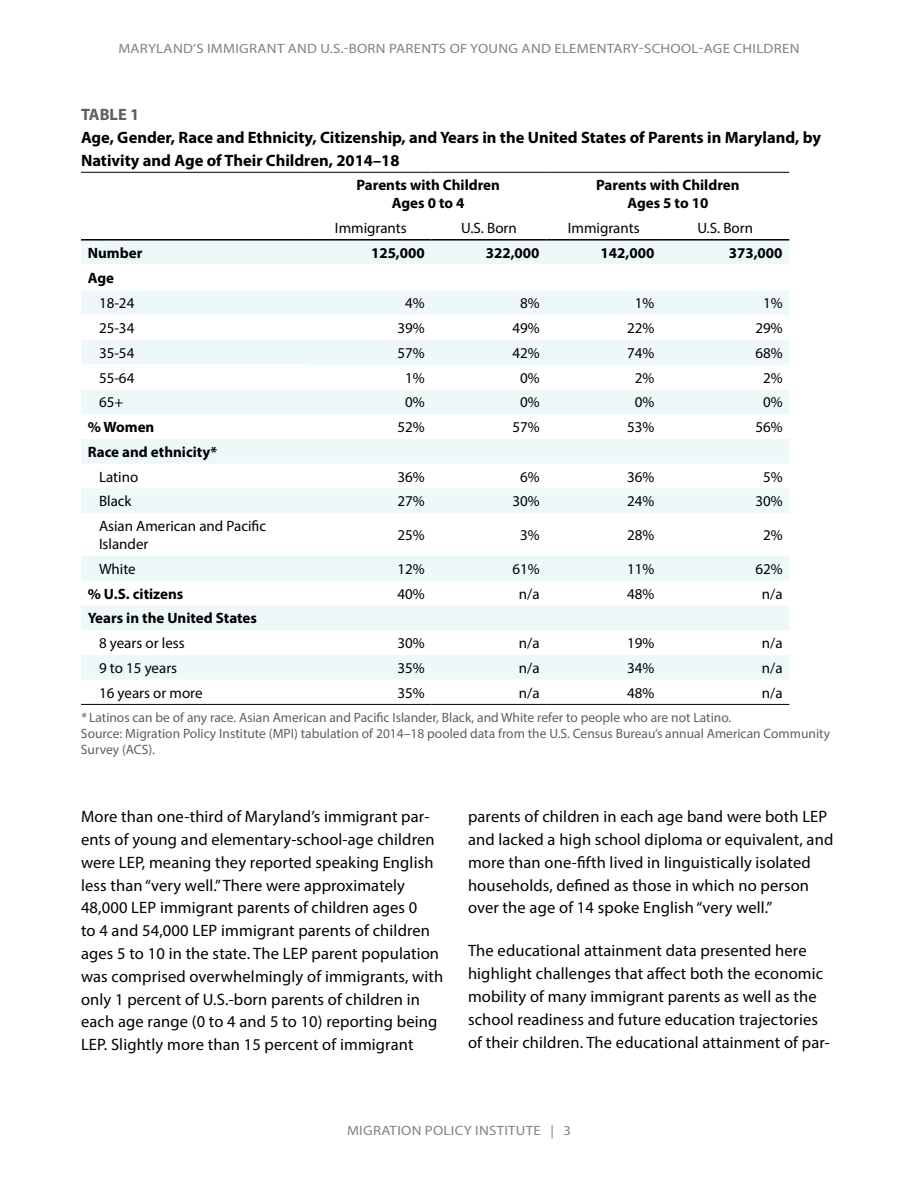
<style>
.page{position:relative;width:918px;height:1188px;background:#fff}
.page>*{position:absolute;margin:0;border:0;box-sizing:border-box;transform-origin:0 0}
.t1{font:16.5px/22.8px "Myriad Pro";letter-spacing:.01em;color:#000}
.t2{font:700 16.5px/22.8px "Myriad Pro";color:#000}
.t3{font:700 16.5px "Myriad Pro";color:#5f5f5f}
.t4{font:15px/18px "Myriad Pro";color:#000}
.t5{font:700 15px/18px "Myriad Pro";color:#000;text-align:center}
.t6{font:13.5px/16.2px "Myriad Pro";color:#5f5f5f}
.t7{font:13.5px "Myriad Pro";letter-spacing:.02em;color:#808285;scale:1.1 1}
.s1{font-style:italic}
</style>
<div class="page">
<div style="left:81px;top:241px;width:708px;height:74px;background:#eef8f8"></div>
<svg style="left:81px;top:265px;width:708px;height:25px"></svg>
<svg style="left:81px;top:340px;width:708px;height:364px"></svg>
<hr style="left:81px;top:172px;width:229px;height:1px;background:#000">
<hr style="left:310px;top:172px;width:122px;height:1px;background:#000">
<hr style="left:432px;top:172px;width:114px;height:1px;background:#000">
<hr style="left:546px;top:172px;width:115px;height:1px;background:#000">
<hr style="left:661px;top:172px;width:128px;height:1px;background:#000">
<hr style="left:310px;top:239px;width:122px;height:2px;background:#000">
<hr style="left:432px;top:239px;width:114px;height:2px;background:#000">
<hr style="left:546px;top:239px;width:115px;height:2px;background:#000">
<hr style="left:661px;top:239px;width:128px;height:2px;background:#000">
<hr style="left:81px;top:239px;width:229px;height:2px;background:#000">
<hr style="left:81px;top:704px;width:229px;height:1px;background:#000">
<hr style="left:310px;top:704px;width:122px;height:1px;background:#000">
<hr style="left:432px;top:704px;width:114px;height:1px;background:#000">
<hr style="left:546px;top:704px;width:115px;height:1px;background:#000">
<hr style="left:661px;top:704px;width:128px;height:1px;background:#000">
<p class="t7" style="left:119px;top:40px;width:621px">MARYLAND’S IMMIGRANT AND U.S.-BORN PARENTS OF YOUNG AND ELEMENTARY-SCHOOL-AGE CHILDREN</p>
<p class="t3" style="left:81px;top:104px;width:60px">TABLE 1</p>
<p class="t2" style="left:81px;top:126px;width:742px">Age, Gender, Race and Ethnicity, Citizenship, and Years in the United States of Parents in Maryland, by<br>Nativity and Age of Their Children, 2014–18</p>
<p class="t5" style="left:356px;top:176px;width:145px">Parents with Children<br>Ages 0 to 4</p>
<p class="t5" style="left:596px;top:176px;width:145px">Parents with Children<br>Ages 5 to 10</p>
<p class="t4" style="left:335px;top:219px;width:73px">Immigrants</p>
<p class="t4" style="left:461px;top:219px;width:57px">U.S. Born</p>
<p class="t4" style="left:568px;top:219px;width:73px">Immigrants</p>
<p class="t4" style="left:697px;top:219px;width:57px">U.S. Born</p>
<p class="t5" style="left:88px;top:243px;width:56px">Number</p>
<p class="t5" style="left:371px;top:243px;width:55px">125,000</p>
<p class="t5" style="left:486px;top:243px;width:55px">322,000</p>
<p class="t5" style="left:601px;top:243px;width:55px">142,000</p>
<p class="t5" style="left:729px;top:243px;width:55px">373,000</p>
<p class="t5" style="left:88px;top:269px;width:28px">Age</p>
<p class="t4" style="left:99px;top:294px;width:37px">18-24</p>
<p class="t4" style="left:405px;top:294px;width:21px">4%</p>
<p class="t4" style="left:520px;top:294px;width:21px">8%</p>
<p class="t4" style="left:635px;top:294px;width:21px">1%</p>
<p class="t4" style="left:763px;top:294px;width:21px">1%</p>
<p class="t4" style="left:99px;top:319px;width:37px">25-34</p>
<p class="t4" style="left:398px;top:319px;width:29px">39%</p>
<p class="t4" style="left:512px;top:319px;width:29px">49%</p>
<p class="t4" style="left:627px;top:319px;width:29px">22%</p>
<p class="t4" style="left:755px;top:319px;width:29px">29%</p>
<p class="t4" style="left:99px;top:344px;width:37px">35-54</p>
<p class="t4" style="left:398px;top:344px;width:29px">57%</p>
<p class="t4" style="left:512px;top:344px;width:29px">42%</p>
<p class="t4" style="left:627px;top:344px;width:29px">74%</p>
<p class="t4" style="left:755px;top:344px;width:29px">68%</p>
<p class="t4" style="left:99px;top:368px;width:37px">55-64</p>
<p class="t4" style="left:405px;top:368px;width:21px">1%</p>
<p class="t4" style="left:520px;top:368px;width:21px">0%</p>
<p class="t4" style="left:635px;top:368px;width:21px">2%</p>
<p class="t4" style="left:763px;top:368px;width:21px">2%</p>
<p class="t4" style="left:99px;top:393px;width:26px">65+</p>
<p class="t4" style="left:405px;top:393px;width:21px">0%</p>
<p class="t4" style="left:520px;top:393px;width:21px">0%</p>
<p class="t4" style="left:635px;top:393px;width:21px">0%</p>
<p class="t4" style="left:763px;top:393px;width:21px">0%</p>
<p class="t5" style="left:88px;top:418px;width:68px">% Women</p>
<p class="t4" style="left:398px;top:418px;width:29px">52%</p>
<p class="t4" style="left:512px;top:418px;width:29px">57%</p>
<p class="t4" style="left:627px;top:418px;width:29px">53%</p>
<p class="t4" style="left:755px;top:418px;width:29px">56%</p>
<p class="t5" style="left:88px;top:442px;width:131px">Race and ethnicity*</p>
<p class="t4" style="left:99px;top:467px;width:41px">Latino</p>
<p class="t4" style="left:398px;top:467px;width:29px">36%</p>
<p class="t4" style="left:520px;top:467px;width:21px">6%</p>
<p class="t4" style="left:627px;top:467px;width:29px">36%</p>
<p class="t4" style="left:763px;top:467px;width:21px">5%</p>
<p class="t4" style="left:99px;top:492px;width:34px">Black</p>
<p class="t4" style="left:398px;top:492px;width:29px">27%</p>
<p class="t4" style="left:512px;top:492px;width:29px">30%</p>
<p class="t4" style="left:627px;top:492px;width:29px">24%</p>
<p class="t4" style="left:755px;top:492px;width:29px">30%</p>
<p class="t4" style="left:99px;top:517px;width:169px">Asian American and Pacific<br>Islander</p>
<p class="t4" style="left:398px;top:526px;width:29px">25%</p>
<p class="t4" style="left:520px;top:526px;width:21px">3%</p>
<p class="t4" style="left:627px;top:526px;width:29px">28%</p>
<p class="t4" style="left:763px;top:526px;width:21px">2%</p>
<p class="t4" style="left:99px;top:560px;width:38px">White</p>
<p class="t4" style="left:398px;top:560px;width:29px">12%</p>
<p class="t4" style="left:512px;top:560px;width:29px">61%</p>
<p class="t4" style="left:627px;top:560px;width:29px">11%</p>
<p class="t4" style="left:755px;top:560px;width:29px">62%</p>
<p class="t5" style="left:88px;top:584px;width:97px">% U.S. citizens</p>
<p class="t4" style="left:398px;top:584px;width:29px">40%</p>
<p class="t4" style="left:519px;top:584px;width:22px">n/a</p>
<p class="t4" style="left:627px;top:584px;width:29px">48%</p>
<p class="t4" style="left:762px;top:584px;width:22px">n/a</p>
<p class="t5" style="left:88px;top:609px;width:171px">Years in the United States</p>
<p class="t4" style="left:99px;top:634px;width:87px">8 years or less</p>
<p class="t4" style="left:398px;top:634px;width:29px">30%</p>
<p class="t4" style="left:519px;top:634px;width:22px">n/a</p>
<p class="t4" style="left:627px;top:634px;width:29px">19%</p>
<p class="t4" style="left:762px;top:634px;width:22px">n/a</p>
<p class="t4" style="left:99px;top:659px;width:80px">9 to 15 years</p>
<p class="t4" style="left:398px;top:659px;width:29px">35%</p>
<p class="t4" style="left:519px;top:659px;width:22px">n/a</p>
<p class="t4" style="left:627px;top:659px;width:29px">34%</p>
<p class="t4" style="left:762px;top:659px;width:22px">n/a</p>
<p class="t4" style="left:99px;top:683px;width:105px">16 years or more</p>
<p class="t4" style="left:398px;top:683px;width:29px">35%</p>
<p class="t4" style="left:519px;top:683px;width:22px">n/a</p>
<p class="t4" style="left:627px;top:683px;width:29px">48%</p>
<p class="t4" style="left:762px;top:683px;width:22px">n/a</p>
<p class="t6" style="left:81px;top:709px;width:751px"><span class="s1">*</span> Latinos can be of any race. Asian American and Pacific Islander, Black, and White refer to people who are not Latino.<br>Source: Migration Policy Institute (MPI) tabulation of 2014–18 pooled data from the U.S. Census Bureau’s annual American Community<br>Survey (ACS).</p>
<p class="t1" style="left:81px;top:805px;width:364px">More than one-third of Maryland’s immigrant par&shy;ents of young and elementary-school-age children were LEP, meaning they reported speaking English less than “very well.” There were approximately 48,000 LEP immigrant parents of children ages 0<br>to 4 and 54,000 LEP immigrant parents of children ages 5 to 10 in the state. The LEP parent population was comprised overwhelmingly of immigrants, with only 1 percent of U.S.-born parents of children in each age range (0 to 4 and 5 to 10) reporting being LEP. Slightly more than 15 percent of immigrant</p>
<p class="t1" style="left:468px;top:805px;width:367px">parents of children in each age band were both LEP and lacked a high school diploma or equivalent, and more than one-fifth lived in linguistically isolated households, defined as those in which no person over the age of 14 spoke English “very well.”</p>
<p class="t1" style="left:468px;top:939px;width:364px">The educational attainment data presented here highlight challenges that affect both the economic mobility of many immigrant parents as well as the school readiness and future education trajectories of their children. The educational attainment of par-</p>
<p class="t7" style="left:347px;top:1122px;width:205px">MIGRATION POLICY INSTITUTE | 3</p>
</div>
